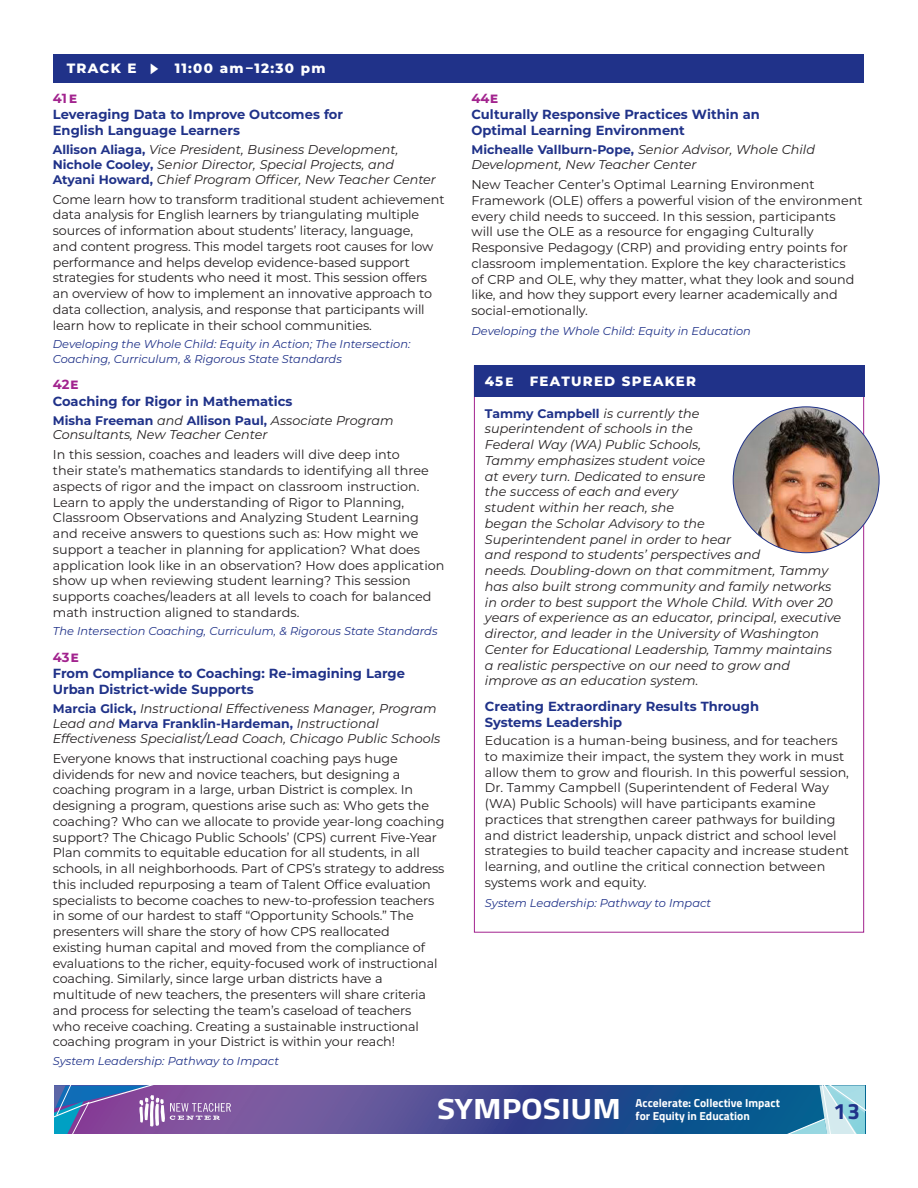
<style>
.page{position:relative;width:918px;height:1188px;background:#fff}
.page>*{position:absolute;margin:0;border:0;box-sizing:border-box;transform-origin:0 0}
.t1{font:700 29.4px "Titillium";color:#fff;scale:1.13 1}
.t2{font:700 22.35px "Titillium";color:#203289}
.Workshop_title{font:800 13.5px "Montserrat";letter-spacing:.09em;color:#fff}
.Workshop_title-2{font:700 13.2px/16px "Montserrat";color:#203289}
.FS_Title{font:700 13.2px/16px "Montserrat";color:#203289}
.session_text{font:12.75px/15.8px "Montserrat";letter-spacing:-.01em;color:#231f20}
.FeaSpea_bio_text{font:italic 12.75px/15.8px "Montserrat";color:#231f20}
.FS_text{font:12.75px/15.8px "Montserrat";color:#231f20}
.SessB_Presenter_Ital{font:italic 12.75px/14.7px "Montserrat";color:#231f20}
.SessB_Presenter_Ital-2{font:700 12.45px "Montserrat";color:#203289}
.t3{font:700 11.7px "Titillium";color:#fff}
.theme_light_side{font:italic 11.4px/14.2px "Montserrat";color:#203289}
.s1{color:#a2238e}
.s2{font-weight:800;font-size:12px;color:#a2238e}
.s3{font-weight:700;font-style:normal;font-size:12.45px;color:#203289}
.s4{font-weight:400;font-style:italic;font-size:12.75px;color:#231f20}
.s5{font-size:12px}
</style>
<div class="page">
<svg style="left:416px;top:1085px;width:222px;height:49px;background:#35448e"></svg>
<svg style="left:638px;top:1085px;width:227px;height:49px;background:#2e73a1"></svg>
<svg style="left:54px;top:1085px;width:362px;height:49px;background:#745fa3"></svg>
<div style="left:474px;top:366px;width:390px;height:31px;background:#203289"></div>
<img style="left:733px;top:407px;width:146px;height:146px;border-radius:73px">
<div style="left:54px;top:54px;width:810px;height:28px;background:#203289"></div>
<p class="Workshop_title" style="left:67px;top:58px;width:71px">TRACK E</p>
<p class="Workshop_title" style="left:175px;top:58px;width:152px">11:00 am–12:30 pm</p>
<p class="Workshop_title-2" style="left:53px;top:90px;width:292px"><span class="s1">41</span><span class="s2">E<br></span>Leveraging Data to Improve Outcomes for<br>English Language Learners</p>
<p class="SessB_Presenter_Ital" style="left:53px;top:142px;width:385px"><span class="s3">Allison Aliaga,</span> Vice President, Business Development,<br><span class="s3">Nichole Cooley,</span> Senior Director, Special Projects, and<br><span class="s3">Atyani Howard,</span> Chief Program Officer, New Teacher Center</p>
<p class="session_text" style="left:53px;top:191px;width:393px">Come learn how to transform traditional student achievement data analysis for English learners by triangulating multiple sources of information about students’ literacy, language,<br>and content progress. This model targets root causes for low performance and helps develop evidence-based support strategies for students who need it most. This session offers an overview of how to implement an innovative approach to data collection, analysis, and response that participants will learn how to replicate in their school communities.</p>
<p class="theme_light_side" style="left:53px;top:337px;width:359px">Developing the Whole Child: Equity in Action; The Intersection:<br>Coaching, Curriculum, &amp; Rigorous State Standards</p>
<p class="Workshop_title-2" style="left:53px;top:376px;width:241px"><span class="s1">42</span><span class="s2">E<br></span>Coaching for Rigor in Mathematics</p>
<p class="SessB_Presenter_Ital-2" style="left:53px;top:411px;width:342px">Misha Freeman <span class="s4">and</span> Allison Paul, <span class="s4">Associate Program</span></p>
<p class="SessB_Presenter_Ital" style="left:53px;top:427px;width:216px">Consultants, New Teacher Center</p>
<p class="session_text" style="left:53px;top:446px;width:393px">In this session, coaches and leaders will dive deep into<br>their state’s mathematics standards to identifying all three aspects of rigor and the impact on classroom instruction.<br>Learn to apply the understanding of Rigor to Planning, Classroom Observations and Analyzing Student Learning and receive answers to questions such as: How might we support a teacher in planning for application? What does application look like in an observation? How does application show up when reviewing student learning? This session supports coaches/leaders at all levels to coach for balanced math instruction aligned to standards.</p>
<p class="theme_light_side" style="left:53px;top:624px;width:386px">The Intersection Coaching, Curriculum, &amp; Rigorous State Standards</p>
<p class="Workshop_title-2" style="left:53px;top:649px;width:354px"><span class="s1">43</span><span class="s2">E<br></span>From Compliance to Coaching: Re-imagining Large<br>Urban District-wide Supports</p>
<p class="SessB_Presenter_Ital" style="left:53px;top:701px;width:385px"><span class="s3">Marcia Glick,</span> Instructional Effectiveness Manager, Program</p>
<p class="SessB_Presenter_Ital-2" style="left:53px;top:715px;width:328px"><span class="s4">Lead and</span> Marva Franklin-Hardeman, <span class="s4">Instructional</span></p>
<p class="SessB_Presenter_Ital" style="left:53px;top:731px;width:389px">Effectiveness Specialist/Lead Coach, Chicago Public Schools</p>
<p class="session_text" style="left:53px;top:750px;width:393px">Everyone knows that instructional coaching pays huge dividends for new and novice teachers, but designing a coaching program in a large, urban District is complex. In designing a program, questions arise such as: Who gets the coaching? Who can we allocate to provide year-long coaching support? The Chicago Public Schools’ (CPS) current Five-Year Plan commits to equitable education for all students, in all schools, in all neighborhoods. Part of CPS’s strategy to address this included repurposing a team of Talent Office evaluation specialists to become coaches to new-to-profession teachers in some of our hardest to staff “Opportunity Schools.” The presenters will share the story of how CPS reallocated<br>existing human capital and moved from the compliance of evaluations to the richer, equity-focused work of instructional coaching. Similarly, since large urban districts have a multitude of new teachers, the presenters will share criteria and process for selecting the team’s caseload of teachers<br>who receive coaching. Creating a sustainable instructional coaching program in your District is within your reach!</p>
<p class="theme_light_side" style="left:53px;top:1054px;width:228px">System Leadership: Pathway to Impact</p>
<p class="Workshop_title-2" style="left:471px;top:90px;width:290px"><span class="s1">44</span><span class="s2">E<br></span>Culturally Responsive Practices Within an<br>Optimal Learning Environment</p>
<p class="SessB_Presenter_Ital" style="left:471px;top:142px;width:345px"><span class="s3">Michealle Vallburn-Pope,</span> Senior Advisor, Whole Child<br>Development, New Teacher Center</p>
<p class="session_text" style="left:471px;top:176px;width:393px">New Teacher Center’s Optimal Learning Environment Framework (OLE) offers a powerful vision of the environment every child needs to succeed. In this session, participants<br>will use the OLE as a resource for engaging Culturally Responsive Pedagogy (CRP) and providing entry points for classroom implementation. Explore the key characteristics<br>of CRP and OLE, why they matter, what they look and sound like, and how they support every learner academically and social-emotionally.</p>
<p class="theme_light_side" style="left:471px;top:324px;width:281px">Developing the Whole Child: Equity in Education</p>
<p class="Workshop_title" style="left:485px;top:371px;width:213px">45<span class="s5">E</span> FEATURED SPEAKER</p>
<p class="FeaSpea_bio_text" style="left:485px;top:405px;width:358px"><span class="s3">Tammy Campbell</span> is currently the<br>superintendent of schools in the<br>Federal Way (WA) Public Schools,<br>Tammy emphasizes student voice<br>at every turn. Dedicated to ensure<br>the success of each and every<br>student within her reach, she<br>began the Scholar Advisory to the<br>Superintendent panel in order to hear<br>and respond to students’ perspectives and<br>needs. Doubling-down on that commitment, Tammy has also built strong community and family networks in order to best support the Whole Child. With over 20 years of experience as an educator, principal, executive director, and leader in the University of Washington Center for Educational Leadership, Tammy maintains a realistic perspective on our need to grow and improve as an education system.</p>
<p class="FS_Title" style="left:485px;top:697px;width:276px">Creating Extraordinary Results Through<br>Systems Leadership</p>
<p class="FS_text" style="left:485px;top:732px;width:366px">Education is a human-being business, and for teachers to maximize their impact, the system they work in must allow them to grow and flourish. In this powerful session, Dr. Tammy Campbell (Superintendent of Federal Way (WA) Public Schools) will have participants examine practices that strengthen career pathways for building and district leadership, unpack district and school level strategies to build teacher capacity and increase student learning, and outline the critical connection between systems work and equity.</p>
<p class="theme_light_side" style="left:485px;top:895px;width:228px">System Leadership: Pathway to Impact</p>
<h1 class="t1" style="left:437px;top:1087px;width:164px">SYMPOSIUM</h1>
<p class="t3" style="left:636px;top:1094px;width:146px">Accelerate: Collective Impact</p>
<p class="t3" style="left:636px;top:1107px;width:116px">for Equity in Education</p>
<h2 class="t2" style="left:834px;top:1094px;width:28px">13</h2>
</div>
